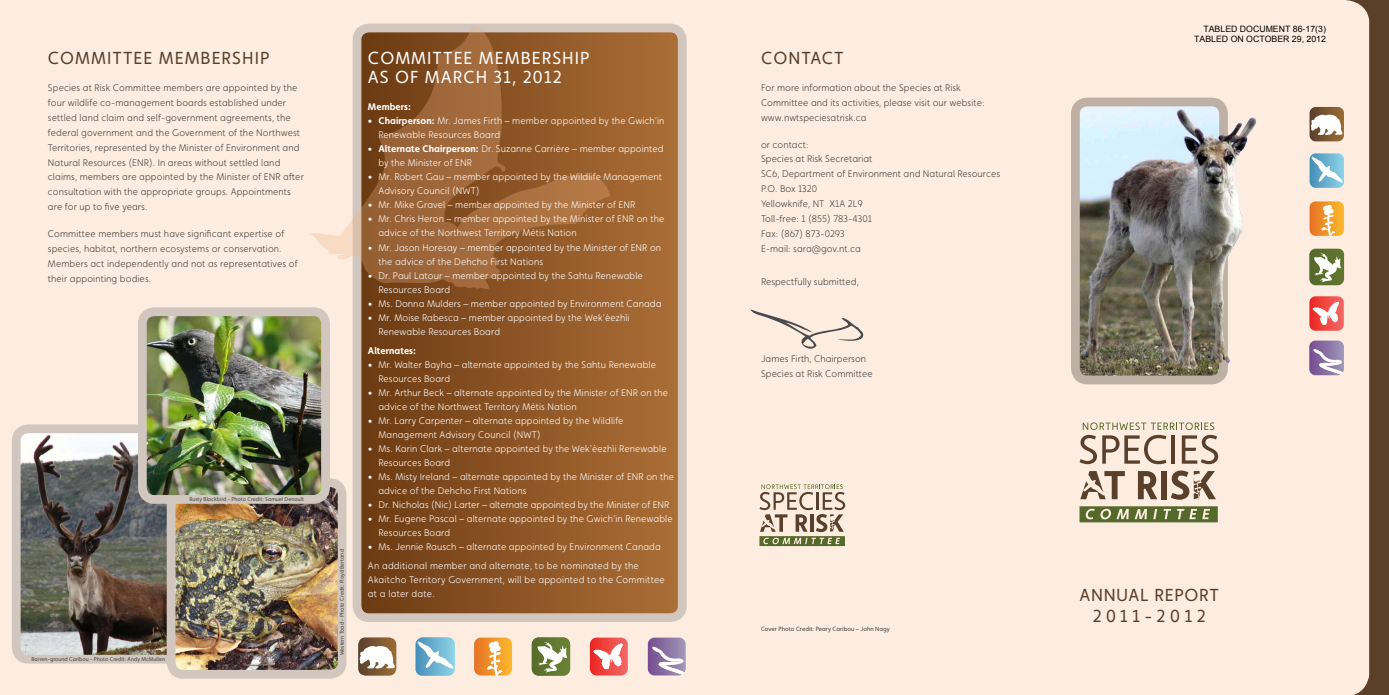
<style>
.page{position:relative;width:1389px;height:695px;background:#fff}
.page>*{position:absolute;margin:0;border:0;box-sizing:border-box;transform-origin:0 0}
.t1{font:17.5px/19.2px "Faricy New";letter-spacing:.06em;color:#fff}
.t2{font:17.5px "Faricy New";letter-spacing:.06em;color:#5a3f29}
.t3{font:17.5px/21px "Faricy New";letter-spacing:.04em;color:#5a3f29;text-align:center}
.t4{font:300 9.62px/14px "Faricy New";letter-spacing:.01em;color:#fff}
.t5{font:300 9.62px/14.9px "Faricy New";letter-spacing:.01em;color:#434343}
.t6{font:700 9.62px "Faricy New";letter-spacing:.005em;color:#fff}
.t7{font:8.75px/10.5px "Arial";color:#000;text-align:right}
.t8{font:6.12px "Faricy New";color:#434343}
.t9{font:5.51px "Faricy New";color:#434343}
.s1{font-weight:700}
</style>
<div class="page">
<div style="left:0;top:0;width:1389px;height:694px;background:#fdede0"></div>
<img style="left:22px;top:434px;width:145px;height:219px">
<div style="left:12px;top:424px;width:221px;height:239px;border:9px solid #d1c7be;border-radius:12px"></div>
<svg style="left:363px;top:34px;width:314px;height:578px;background:#8f5726"></svg>
<div style="left:353px;top:24px;width:334px;height:598px;border:9px solid #d1c7be;border-radius:12px"></div>
<img style="left:1081px;top:108px;width:137px;height:266px">
<div style="left:1071px;top:98px;width:157px;height:286px;border:9px solid #bfb0a5;border-radius:12px"></div>
<svg style="left:1080px;top:506px;width:138px;height:16px;background:#76834e"></svg>
<svg style="left:1138px;top:471px;width:19px;height:28px"></svg>
<div style="left:1161px;top:471px;width:6px;height:28px;background:#5a402a"></div>
<svg style="left:1171px;top:470px;width:45px;height:29px"></svg>
<svg style="left:1080px;top:471px;width:45px;height:28px"></svg>
<svg style="left:1080px;top:422px;width:138px;height:42px"></svg>
<svg style="left:759px;top:484px;width:86px;height:62px"></svg>
<svg style="left:358px;top:637px;width:38px;height:38px"></svg>
<svg style="left:590px;top:637px;width:38px;height:38px"></svg>
<svg style="left:648px;top:637px;width:38px;height:38px"></svg>
<svg style="left:474px;top:637px;width:38px;height:38px"></svg>
<svg style="left:532px;top:637px;width:38px;height:38px"></svg>
<svg style="left:415px;top:637px;width:40px;height:38px;background:#8cc2d9"></svg>
<img style="left:177px;top:488px;width:160px;height:180px">
<div style="left:167px;top:478px;width:180px;height:200px;border:9px solid #d1c7be;border-radius:12px"></div>
<img style="left:148px;top:317px;width:172px;height:176px">
<div style="left:138px;top:307px;width:192px;height:196px;border:9px solid #d1c7be;border-radius:12px"></div>
<svg style="left:750px;top:309px;width:114px;height:40px"></svg>
<svg style="left:1309px;top:0;width:80px;height:694px"></svg>
<img style="left:1210px;top:102px;width:46px;height:269px">
<svg style="left:310px;top:24px;width:301px;height:266px;background:#a6764f"></svg>
<h1 class="t2" style="left:48px;top:47px;width:223px">Committee Membership</h1>
<p class="t5" style="left:48px;top:80px;width:257px">Species at Risk Committee members are appointed by the four wildlife co-management boards established under settled land claim and self-government agreements, the federal government and the Government of the Northwest Territories, represented by the Minister of Environment and Natural Resources (ENR). In areas without settled land claims, members are appointed by the Minister of ENR after consultation with the appropriate groups. Appointments are for up to five years.</p>
<p class="t5" style="left:48px;top:226px;width:251px">Committee members must have significant expertise of species, habitat, northern ecosystems or conservation.<br>Members act independently and not as representatives of their appointing bodies.</p>
<p class="t9" style="left:189px;top:495px;width:116px">Rusty Blackbird - Photo Credit: Samuel Denault</p>
<p class="t9" style="left:31px;top:655px;width:135px">Barren-ground Caribou - Photo Credit: Andy McMullen</p>
<p class="t9" style="left:339px;top:655px;width:107px;rotate:-90deg">Western Toad - Photo Credit: Floyd Bertand</p>
<h1 class="t1" style="left:368px;top:48px;width:223px">Committee Membership as of Marc</h1>
<h1 class="t1" style="left:476px;top:67px;width:87px">h 31, 2012</h1>
<p class="t6" style="left:368px;top:101px;width:45px">Members:</p>
<p class="t4" style="left:378px;top:114px;width:287px;text-indent:-11px"><span class="s1">• Chairperson:</span> Mr. James Firth – member appointed by the Gwich’in<br>Renewable Resources Board</p>
<p class="t4" style="left:378px;top:142px;width:287px;text-indent:-11px"><span class="s1">• Alternate Chairperson:</span> Dr. Suzanne Carrière – member appointed by the Minister of ENR</p>
<p class="t4" style="left:378px;top:170px;width:285px;text-indent:-11px">• Mr. Robert Gau – member appointed by the Wildlife Management<br>Advisory Council (NWT)</p>
<p class="t4" style="left:368px;top:198px;width:269px">• Mr. Mike Gravel – member appointed by the Minister of ENR</p>
<p class="t4" style="left:378px;top:212px;width:287px;text-indent:-11px">• Mr. Chris Heron – member appointed by the Minister of ENR on the advice of the Northwest Territory Métis Nation</p>
<p class="t4" style="left:378px;top:240px;width:284px;text-indent:-11px">• Mr. Jason Horesay – member appointed by the Minister of ENR on the advice of the Dehcho First Nations</p>
<p class="t4" style="left:378px;top:268px;width:266px;text-indent:-11px">• Dr. Paul Latour – member appointed by the Sahtu Renewable<br>Resources Board</p>
<p class="t4" style="left:368px;top:296px;width:295px">• Ms. Donna Mulders – member appointed by Environment Canada</p>
<p class="t4" style="left:378px;top:310px;width:253px;text-indent:-11px">• Mr. Moise Rabesca – member appointed by the Wek’èezhìi<br>Renewable Resources Board</p>
<p class="t6" style="left:368px;top:344px;width:50px">Alternates:</p>
<p class="t4" style="left:378px;top:357px;width:279px;text-indent:-11px">• Mr. Walter Bayha – alternate appointed by the Sahtu Renewable<br>Resources Board</p>
<p class="t4" style="left:378px;top:385px;width:291px;text-indent:-11px">• Mr. Arthur Beck – alternate appointed by the Minister of ENR on the advice of the Northwest Territory Métis Nation</p>
<p class="t4" style="left:378px;top:413px;width:247px;text-indent:-11px">• Mr. Larry Carpenter – alternate appointed by the Wildlife<br>Management Advisory Council (NWT)</p>
<p class="t4" style="left:378px;top:441px;width:290px;text-indent:-11px">• Ms. Karin Clark – alternate appointed by the Wek’èezhìi Renewable<br>Resources Board</p>
<p class="t4" style="left:378px;top:469px;width:297px;text-indent:-11px">• Ms. Misty Ireland – alternate appointed by the Minister of ENR on the advice of the Dehcho First Nations</p>
<p class="t4" style="left:368px;top:497px;width:303px">• Dr. Nicholas (Nic) Larter – alternate appointed by the Minister of ENR</p>
<p class="t4" style="left:378px;top:511px;width:296px;text-indent:-11px">• Mr. Eugene Pascal – alternate appointed by the Gwich’in Renewable<br>Resources Board</p>
<p class="t4" style="left:368px;top:537px;width:294px;line-height:19px">• Ms. Jennie Rausch – alternate appointed by Environment Canada<br>An additional member and alternate, to be nominated by the</p>
<p class="t4" style="left:368px;top:572px;width:298px">Akaitcho Territory Government, will be appointed to the Committee at a later date.</p>
<h1 class="t2" style="left:761px;top:47px;width:84px">Contact</h1>
<p class="t5" style="left:761px;top:80px;width:225px">For more information about the Species at Risk<br>Committee and its activities, please visit our website: www.nwtspeciesatrisk.ca</p>
<p class="t5" style="left:761px;top:137px;width:241px">or contact:<br>Species at Risk Secretariat<br>SC6, Department of Environment and Natural Resources<br>P.O. Box 1320<br>Yellowknife, NT X1A 2L9<br>Toll-free: 1 (855) 783-4301<br>Fax: (867) 873-0293<br>E-mail: sara@gov.nt.ca</p>
<p class="t5" style="left:761px;top:274px;width:99px">Respectfully submitted,</p>
<p class="t5" style="left:761px;top:351px;width:113px">James Firth, Chairperson<br>Species at Risk Committee</p>
<p class="t7" style="left:1194px;top:24px;width:133px">TABLED DOCUMENT 86-17(3)<br>TABLED ON OCTOBER 29, 2012</p>
<p class="t8" style="left:761px;top:625px;width:130px">Cover Photo Credit: Peary Caribou – John Nagy</p>
<h1 class="t3" style="left:1080px;top:584px;width:141px">Annual Report<br>2011-2012</h1>
</div>
